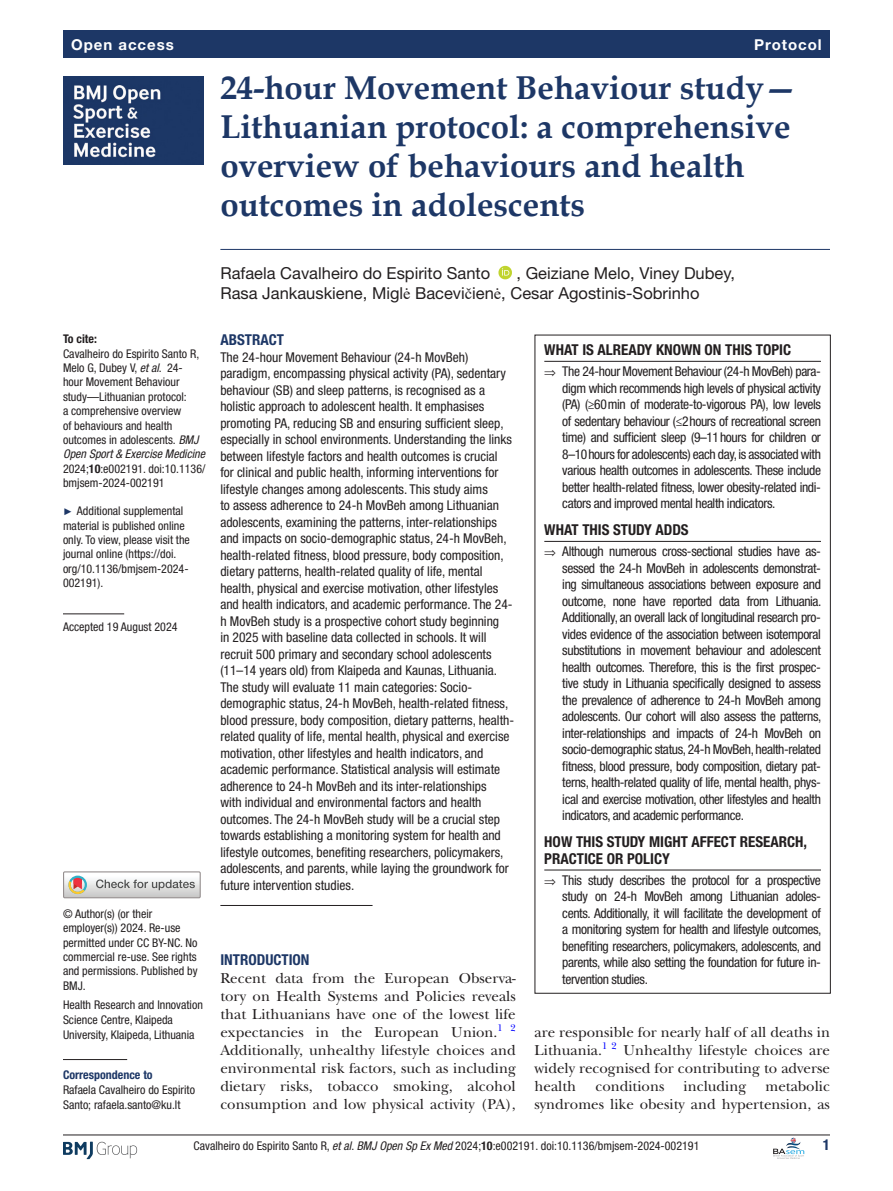
<style>
.page{position:relative;width:893px;height:1191px;background:#fff}
.page>*{position:absolute;margin:0;border:0;box-sizing:border-box;transform-origin:0 0}
.t1{font:700 33px/39px "Book Antiqua";color:#1d3766}
.t2{font:16.5px/19.5px "Helvetica Neue LT Std";color:#231f20}
.t3{font:15px/18px "New Baskerville";color:#231f20;text-align:justify}
.t4{font:700 condensed 15px/16.5px "Helvetica Neue LT Std";color:#231f20}
.t5{font:700 condensed 15px "Helvetica Neue LT Std";color:#1d3766}
.t6{font:700 15px "Helvetica Neue LT Std";letter-spacing:.065em;color:#fff}
.t7{font:condensed 13.5px/16.5px "Helvetica Neue LT Std";color:#231f20;text-align:justify}
.t8{font:condensed 12px/14.4px "Helvetica Neue LT Std";color:#231f20}
.t9{font:700 condensed 12px "Helvetica Neue LT Std";color:#1d3766}
.t10{font:700 condensed 12px "Helvetica Neue LT Std";color:#231f20}
.t11{font:9.9px "New Baskerville";color:#00f}
.s1{font-style:italic}
.s2{font-weight:700}
.s3{font-family:"Arial";font-stretch:normal;font-size:9.75px;color:#1d3766}
.s4{font-family:"Times New Roman"}
</style>
<div class="page">
<hr style="left:63px;top:1134px;width:767px;height:1px;background:#231f20">
<svg style="left:63px;top:1141px;width:74px;height:18px"></svg>
<svg style="left:773px;top:1137px;width:31px;height:22px"></svg>
<div style="left:63px;top:31px;width:767px;height:27px;background:#1d3766"></div>
<hr style="left:220px;top:249px;width:610px;height:1px;background:#1d3766">
<svg style="left:498px;top:266px;width:14px;height:13px"></svg>
<hr style="left:63px;top:613px;width:61px;height:1px;background:#231f20">
<hr style="left:63px;top:1059px;width:64px;height:1px;background:#231f20">
<div style="left:63px;top:871px;width:138px;height:27px;border:1px solid #969090"></div>
<svg style="left:64px;top:872px;width:136px;height:25px"></svg>
<img style="left:63px;top:77px;width:140px;height:88px">
<hr style="left:220px;top:905px;width:153px;height:1px;background:#231f20">
<hr style="left:544px;top:361px;width:277px;height:1px;background:#231f20">
<hr style="left:544px;top:541px;width:277px;height:1px;background:#231f20">
<hr style="left:544px;top:869px;width:277px;height:1px;background:#231f20">
<p class="t6" style="left:71px;top:35px;width:104px">Open access</p>
<p class="t6" style="left:754px;top:35px;width:69px">Protocol</p>
<h1 class="t1" style="left:220px;top:68px;width:578px">24-hour Movement Behaviour study— Lithuanian protocol: a comprehensive overview of behaviours and health outcomes in adolescents</h1>
<p class="t10" style="left:63px;top:332px;width:35px">To cite:</p>
<p class="t8" style="left:63px;top:346px;width:144px">Cavalheiro do Espirito Santo R,<br>Melo G, Dubey V, <span class="s1">et al</span>. 24- hour Movement Behaviour study—Lithuanian protocol:<br>a comprehensive overview<br>of behaviours and health outcomes in adolescents. <span class="s1">BMJ<br>Open Sport &amp; Exercise Medicine<br></span>2024;<span class="s2">10</span>:e002191. doi:10.1136/ bmjsem-2024-002191</p>
<p class="t8" style="left:63px;top:503px;width:128px"><span class="s3">►</span> Additional supplemental material is published online only. To view, please visit the journal online (https://doi. org/10.1136/bmjsem-2024-<br>002191).</p>
<p class="t8" style="left:63px;top:619px;width:116px">Accepted 19 August 2024</p>
<p class="t8" style="left:63px;top:906px;width:136px">© Author(s) (or their employer(s)) 2024. Re-use permitted under CC BY-NC. No commercial re-use. See rights and permissions. Published by<br>BMJ.</p>
<p class="t8" style="left:63px;top:997px;width:141px;line-height:15px">Health Research and Innovation<br>Science Centre, Klaipeda<br>University, Klaipeda, Lithuania</p>
<p class="t9" style="left:63px;top:1068px;width:91px">Correspondence to</p>
<p class="t8" style="left:63px;top:1082px;width:134px;line-height:15px">Rafaela Cavalheiro do Espirito<br>Santo; rafaela.santo@ku.lt</p>
<p class="t2" style="left:220px;top:263px;width:271px">Rafaela Cavalheiro do Espirito Santo</p>
<p class="t2" style="left:220px;top:263px;width:516px;text-indent:296px">, Geiziane Melo, Viney Dubey,<br>Rasa Jankauskiene, Migl<span class="s4">ė</span> Bacevi<span class="s4">č</span>ien<span class="s4">ė</span>, Cesar Agostinis-Sobrinho</p>
<p class="t5" style="left:220px;top:331px;width:65px">ABSTRACT</p>
<p class="t7" style="left:220px;top:349px;width:295px;text-align:left">The 24-hour Movement Behaviour (24-h MovBeh) paradigm, encompassing physical activity (PA), sedentary behaviour (SB) and sleep patterns, is recognised as a holistic approach to adolescent health. It emphasises promoting PA, reducing SB and ensuring sufficient sleep, especially in school environments. Understanding the links between lifestyle factors and health outcomes is crucial for clinical and public health, informing interventions for lifestyle changes among adolescents. This study aims<br>to assess adherence to 24-h MovBeh among Lithuanian adolescents, examining the patterns, inter-relationships and impacts on socio-demographic status, 24-h MovBeh, health-related fitness, blood pressure, body composition, dietary patterns, health-related quality of life, mental health, physical and exercise motivation, other lifestyles and health indicators, and academic performance. The 24- h MovBeh study is a prospective cohort study beginning<br>in 2025 with baseline data collected in schools. It will recruit 500 primary and secondary school adolescents (11–14 years old) from Klaipeda and Kaunas, Lithuania.<br>The study will evaluate 11 main categories: Socio&shy;demographic status, 24-h MovBeh, health-related fitness, blood pressure, body composition, dietary patterns, health&shy;related quality of life, mental health, physical and exercise motivation, other lifestyles and health indicators, and academic performance. Statistical analysis will estimate adherence to 24-h MovBeh and its inter-relationships<br>with individual and environmental factors and health outcomes. The 24-h MovBeh study will be a crucial step towards establishing a monitoring system for health and lifestyle outcomes, benefiting researchers, policymakers, adolescents, and parents, while laying the groundwork for future intervention studies.</p>
<p class="t5" style="left:220px;top:951px;width:91px">INTRODUCTION</p>
<p class="t3" style="left:220px;top:969px;width:297px">Recent data from the European Observa&shy;tory on Health Systems and Policies reveals that Lithuanians have one of the lowest life expectancies in the European Union.</p>
<p class="t11" style="left:497px;top:1021px;width:20px">1 2</p>
<p class="t3" style="left:220px;top:1041px;width:297px">Additionally, unhealthy lifestyle choices and environmental risk factors, such as including dietary risks, tobacco smoking, alcohol consumption and low physical activity (PA),</p>
<p class="t4" style="left:544px;top:341px;width:248px">WHAT IS ALREADY KNOWN ON THIS TOPIC</p>
<p class="t7" style="left:562px;top:363px;width:260px;text-indent:-18px">⇒ The 24-hour Movement Behaviour (24-h MovBeh) para&shy;digm which recommends high levels of physical activity (PA) (≥60min of moderate-to-vigorous PA), low levels of sedentary behaviour (≤2hours of recreational screen time) and sufficient sleep (9–11hours for children or 8–10hours for adolescents) each day, is associated with various health outcomes in adolescents. These include better health-related fitness, lower obesity-related indi&shy;cators and improved mental health indicators.</p>
<p class="t4" style="left:544px;top:521px;width:146px">WHAT THIS STUDY ADDS</p>
<p class="t7" style="left:562px;top:543px;width:261px;text-indent:-18px">⇒ Although numerous cross-sectional studies have as&shy;sessed the 24-h MovBeh in adolescents demonstrat&shy;ing simultaneous associations between exposure and outcome, none have reported data from Lithuania.<br>Additionally, an overall lack of longitudinal research pro&shy;vides evidence of the association between isotemporal substitutions in movement behaviour and adolescent health outcomes. Therefore, this is the first prospec&shy;tive study in Lithuania specifically designed to assess the prevalence of adherence to 24-h MovBeh among adolescents. Our cohort will also assess the patterns, inter-relationships and impacts of 24-h MovBeh on socio-demographic status, 24-h MovBeh, health-related fitness, blood pressure, body composition, dietary pat&shy;terns, health-related quality of life, mental health, phys&shy;ical and exercise motivation, other lifestyles and health indicators, and academic performance.</p>
<p class="t4" style="left:544px;top:833px;width:264px">HOW THIS STUDY MIGHT AFFECT RESEARCH,<br>PRACTICE OR POLICY</p>
<p class="t7" style="left:562px;top:871px;width:261px;text-indent:-18px">⇒ This study describes the protocol for a prospective study on 24-h MovBeh among Lithuanian adoles&shy;cents. Additionally, it will facilitate the development of a monitoring system for health and lifestyle outcomes, benefiting researchers, policymakers, adolescents, and parents, while also setting the foundation for future in&shy;tervention studies.</p>
<p class="t3" style="left:535px;top:1023px;width:297px">are responsible for nearly half of all deaths in<br>Lithuania.</p>
<p class="t11" style="left:602px;top:1039px;width:16px">1 2</p>
<p class="t3" style="left:535px;top:1041px;width:297px;text-indent:89px">Unhealthy lifestyle choices are widely recognised for contributing to adverse health</p>
<p class="t3" style="left:535px;top:1077px;width:297px;text-align:right">metabolic<br>syndromes like obesity and hypertension, as</p>
<p class="t3" style="left:595px;top:1077px;width:70px">conditions</p>
<p class="t3" style="left:684px;top:1077px;width:64px">including</p>
<p class="t8" style="left:194px;top:1138px;width:507px">Cavalheiro do Espirito Santo R, <span class="s1">et al</span>. <span class="s1">BMJ Open Sp Ex Med</span> 2024;<span class="s2">10</span>:e002191. doi:10.1136/bmjsem-2024-002191</p>
<p class="t5" style="left:823px;top:1135px;width:9px">1</p>
</div>
